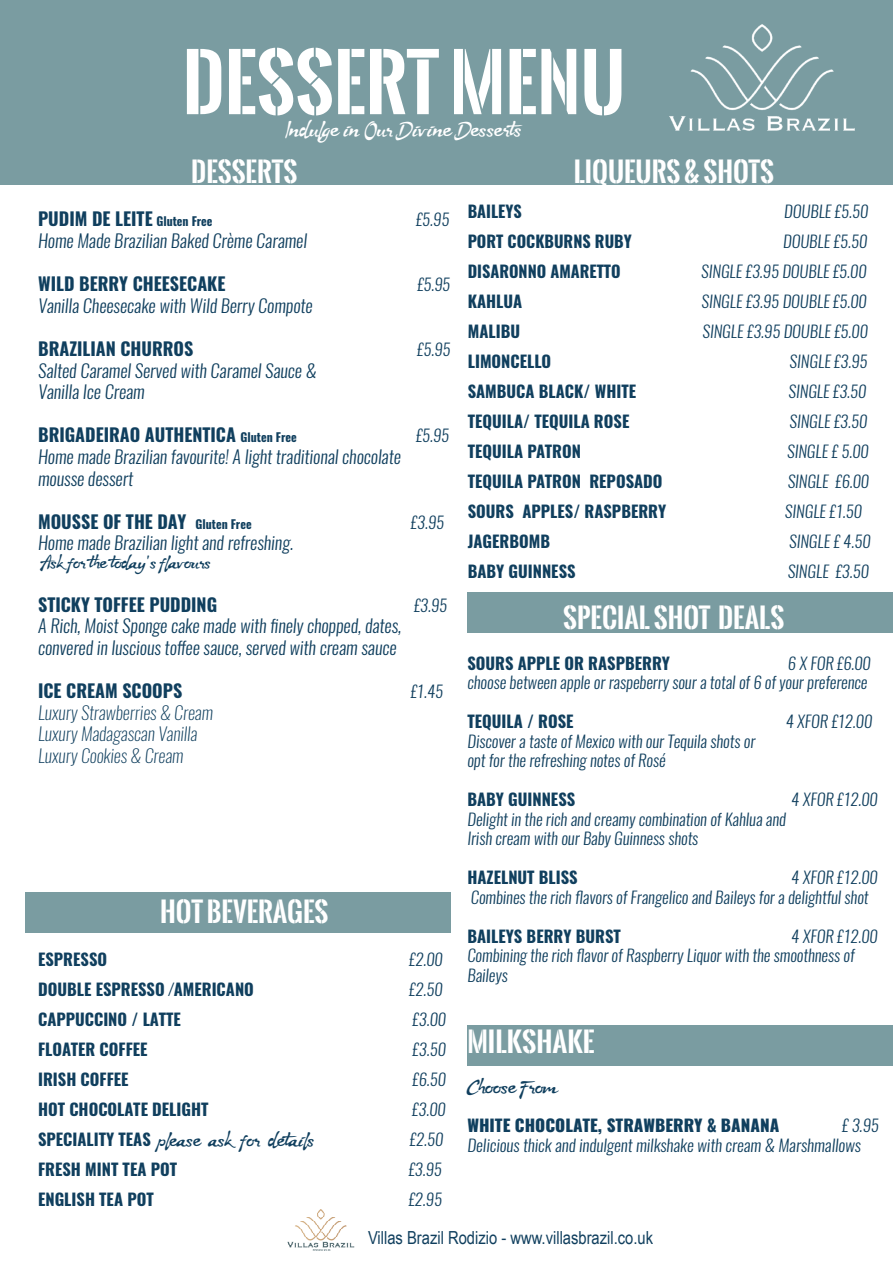
<style>
.page{position:relative;width:893px;height:1263px;background:#fff}
.page>*{position:absolute;margin:0;border:0;box-sizing:border-box;transform-origin:0 0}
.t1{font:700 75px "Oswald Stencil";color:#fff}
.t2{font:700 27px "Oswald Stencil";color:#fff}
.t3{font:italic 300 18px/21.6px "Oswald";color:#103f5e}
.t4{font:700 18px "Oswald";color:#103f5e}
.t5{font:italic 200 18px "Oswald";color:#103f5e}
.t6{font:18px "Arial Narrow";color:#103f5e}
.t7{font:18px "Stya";color:#fff}
.t8{font:italic 300 16.5px/19.5px "Oswald";color:#103f5e}
.t9{font:700 16.5px "Oswald";color:#103f5e}
.t10{font:16.5px "Stya";color:#103f5e}
.t11{font:800 16.5px "Oswald";color:#103f5e}
.t12{font:15px "Stya";color:#103f5e}
.s1{font-size:12px}
.s2{font-weight:300;font-style:italic}
.s3{font-family:"Oswald";font-weight:700}
</style>
<div class="page">
<div style="left:467px;top:1025px;width:426px;height:40px;background:#7a9ca1"></div>
<div style="left:467px;top:592px;width:426px;height:41px;background:#7a9ca1"></div>
<div style="left:25px;top:892px;width:426px;height:40px;background:#7a9ca1"></div>
<img style="left:287px;top:1210px;width:68px;height:40px">
<div style="left:0;top:0;width:893px;height:185px;background:#7a9ca1"></div>
<img style="left:670px;top:24px;width:185px;height:107px">
<p class="t1" style="left:183px;top:28px;width:444px">DESSERT MENU</p>
<p class="t7" style="left:286px;top:119px;width:242px">Indulge in Our Divine Desserts</p>
<p class="t2" style="left:574px;top:152px;width:202px">LIQUEURS &amp; SHOTS</p>
<p class="t9" style="left:468px;top:200px;width:56px">BAILEYS</p>
<p class="t8" style="left:784px;top:201px;width:85px">DOUBLE £5.50</p>
<p class="t9" style="left:468px;top:230px;width:166px">PORT COCKBURNS RUBY</p>
<p class="t8" style="left:783px;top:231px;width:85px">DOUBLE £5.50</p>
<p class="t9" style="left:468px;top:260px;width:154px">DISARONNO AMARETTO</p>
<p class="t8" style="left:701px;top:261px;width:167px">SINGLE £3.95 DOUBLE £5.00</p>
<p class="t9" style="left:468px;top:290px;width:56px">KAHLUA</p>
<p class="t8" style="left:701px;top:291px;width:167px">SINGLE £3.95 DOUBLE £5.00</p>
<p class="t9" style="left:468px;top:320px;width:54px">MALIBU</p>
<p class="t8" style="left:702px;top:321px;width:167px">SINGLE £3.95 DOUBLE £5.00</p>
<p class="t9" style="left:468px;top:350px;width:85px">LIMONCELLO</p>
<p class="t8" style="left:790px;top:351px;width:79px">SINGLE £3.95</p>
<p class="t9" style="left:468px;top:380px;width:170px">SAMBUCA BLACK/ WHITE</p>
<p class="t8" style="left:788px;top:381px;width:79px">SINGLE £3.50</p>
<p class="t9" style="left:468px;top:410px;width:163px">TEQUILA/ TEQUILA ROSE</p>
<p class="t8" style="left:789px;top:411px;width:79px">SINGLE £3.50</p>
<p class="t9" style="left:468px;top:440px;width:115px">TEQUILA PATRON</p>
<p class="t8" style="left:787px;top:441px;width:83px">SINGLE £ 5.00</p>
<p class="t9" style="left:468px;top:470px;width:196px">TEQUILA PATRON REPOSADO</p>
<p class="t8" style="left:788px;top:471px;width:83px">SINGLE £6.00</p>
<p class="t9" style="left:468px;top:500px;width:200px">SOURS APPLES/ RASPBERRY</p>
<p class="t8" style="left:785px;top:501px;width:78px">SINGLE £1.50</p>
<p class="t9" style="left:468px;top:530px;width:84px">JAGERBOMB</p>
<p class="t8" style="left:789px;top:531px;width:83px">SINGLE £ 4.50</p>
<p class="t9" style="left:468px;top:560px;width:109px">BABY GUINNESS</p>
<p class="t8" style="left:788px;top:561px;width:83px">SINGLE £3.50</p>
<p class="t2" style="left:563px;top:597px;width:223px">SPECIAL SHOT DEALS</p>
<p class="t9" style="left:467px;top:651px;width:204px">SOURS APPLE OR RASPBERRY</p>
<p class="t8" style="left:788px;top:653px;width:84px">6 X FOR £6.00</p>
<p class="t8" style="left:467px;top:673px;width:401px">choose between apple or raspeberry sour a total of 6 of your preference</p>
<p class="t9" style="left:467px;top:710px;width:108px">TEQUILA / ROSE</p>
<p class="t8" style="left:786px;top:712px;width:88px">4 XFOR £12.00</p>
<p class="t8" style="left:467px;top:731px;width:289px">Discover a taste of Mexico with our Tequila shots or</p>
<p class="t8" style="left:467px;top:751px;width:200px">opt for the refreshing notes of Rosé</p>
<p class="t9" style="left:467px;top:788px;width:109px">BABY GUINNESS</p>
<p class="t8" style="left:791px;top:790px;width:88px">4 XFOR £12.00</p>
<p class="t8" style="left:467px;top:809px;width:320px">Delight in the rich and creamy combination of Kahlua and</p>
<p class="t8" style="left:467px;top:829px;width:232px">Irish cream with our Baby Guinness shots</p>
<p class="t9" style="left:467px;top:866px;width:112px">HAZELNUT BLISS</p>
<p class="t8" style="left:791px;top:868px;width:88px">4 XFOR £12.00</p>
<p class="t8" style="left:471px;top:887px;width:399px">Combines the rich flavors of Frangelico and Baileys for a delightful shot</p>
<p class="t9" style="left:467px;top:924px;width:155px">BAILEYS BERRY BURST</p>
<p class="t8" style="left:791px;top:926px;width:88px">4 XFOR £12.00</p>
<p class="t8" style="left:467px;top:946px;width:389px">Combining the rich flavor of Raspberry Liquor with the smoothness of<br>Baileys</p>
<p class="t2" style="left:191px;top:152px;width:108px">DESSERTS</p>
<p class="t4" style="left:38px;top:207px;width:176px">PUDIM DE LEITE <span class="s1">Gluten Free</span></p>
<p class="t8" style="left:416px;top:210px;width:35px">£5.95</p>
<p class="t3" style="left:38px;top:230px;width:270px">Home Made Brazilian Baked Crème Caramel</p>
<p class="t4" style="left:38px;top:271px;width:189px">WILD BERRY CHEESECAKE</p>
<p class="t8" style="left:418px;top:275px;width:34px">£5.95</p>
<p class="t3" style="left:38px;top:295px;width:276px">Vanilla Cheesecake with Wild Berry Compote</p>
<p class="t4" style="left:38px;top:336px;width:157px">BRAZILIAN CHURROS</p>
<p class="t8" style="left:417px;top:339px;width:35px">£5.95</p>
<p class="t3" style="left:38px;top:359px;width:280px">Salted Caramel Served with Caramel Sauce &amp;</p>
<p class="t3" style="left:38px;top:381px;width:108px">Vanilla Ice Cream</p>
<p class="t4" style="left:38px;top:423px;width:260px">BRIGADEIRAO AUTHENTICA <span class="s1">Gluten Free</span></p>
<p class="t8" style="left:416px;top:426px;width:35px">£5.95</p>
<p class="t3" style="left:38px;top:446px;width:364px">Home made Brazilian favourite! A light traditional chocolate</p>
<p class="t3" style="left:38px;top:467px;width:97px">mousse dessert</p>
<p class="t4" style="left:38px;top:509px;width:215px">MOUSSE OF THE DAY <span class="s1">Gluten Free</span></p>
<p class="t8" style="left:411px;top:512px;width:35px">£3.95</p>
<p class="t3" style="left:38px;top:532px;width:257px">Home made Brazilian light and refreshing.</p>
<p class="t12" style="left:38px;top:554px;width:175px">Ask for the today's flavours</p>
<p class="t4" style="left:38px;top:592px;width:181px">STICKY TOFFEE PUDDING</p>
<p class="t8" style="left:414px;top:595px;width:35px">£3.95</p>
<p class="t3" style="left:38px;top:615px;width:365px">A Rich, Moist Sponge cake made with finely chopped, dates, convered in luscious toffee sauce, served with cream sauce</p>
<p class="t4" style="left:38px;top:678px;width:146px">ICE CREAM SCOOPS</p>
<p class="t8" style="left:411px;top:681px;width:34px">£1.45</p>
<p class="t5" style="left:38px;top:700px;width:176px">Luxury Strawberries &amp; Cream</p>
<p class="t5" style="left:38px;top:722px;width:161px">Luxury Madagascan Vanilla</p>
<p class="t5" style="left:38px;top:743px;width:147px">Luxury Cookies &amp; Cream</p>
<p class="t2" style="left:160px;top:892px;width:170px">HOT BEVERAGES</p>
<p class="t9" style="left:38px;top:948px;width:71px">ESPRESSO</p>
<p class="t8" style="left:409px;top:949px;width:35px">£2.00</p>
<p class="t9" style="left:38px;top:978px;width:217px">DOUBLE ESPRESSO <span class="s2">/</span>AMERICANO</p>
<p class="t8" style="left:409px;top:979px;width:35px">£2.50</p>
<p class="t9" style="left:38px;top:1008px;width:144px">CAPPUCCINO / LATTE</p>
<p class="t8" style="left:413px;top:1009px;width:35px">£3.00</p>
<p class="t9" style="left:38px;top:1038px;width:111px">FLOATER COFFEE</p>
<p class="t8" style="left:413px;top:1039px;width:35px">£3.50</p>
<p class="t9" style="left:38px;top:1068px;width:92px">IRISH COFFEE</p>
<p class="t8" style="left:413px;top:1069px;width:35px">£6.50</p>
<p class="t9" style="left:38px;top:1098px;width:172px">HOT CHOCOLATE DELIGHT</p>
<p class="t8" style="left:412px;top:1099px;width:35px">£3.00</p>
<p class="t10" style="left:38px;top:1130px;width:279px"><span class="s3">SPECIALITY TEAS</span> please ask for details</p>
<p class="t8" style="left:410px;top:1129px;width:35px">£2.50</p>
<p class="t9" style="left:38px;top:1158px;width:140px">FRESH MINT TEA POT</p>
<p class="t8" style="left:409px;top:1159px;width:35px">£3.95</p>
<p class="t9" style="left:38px;top:1188px;width:117px">ENGLISH TEA POT</p>
<p class="t8" style="left:409px;top:1189px;width:35px">£2.95</p>
<p class="t2" style="left:467px;top:1022px;width:129px">MILKSHAKE</p>
<p class="t10" style="left:467px;top:1077px;width:93px">Choose From</p>
<p class="t11" style="left:467px;top:1114px;width:313px">WHITE CHOCOLATE, STRAWBERRY &amp; BANANA</p>
<p class="t8" style="left:842px;top:1116px;width:38px">£ 3.95</p>
<p class="t8" style="left:467px;top:1136px;width:395px">Delicious thick and indulgent milkshake with cream &amp; Marshmallows</p>
<p class="t6" style="left:368px;top:1225px;width:287px">Villas Brazil Rodizio - www.villasbrazil.co.uk</p>
</div>
